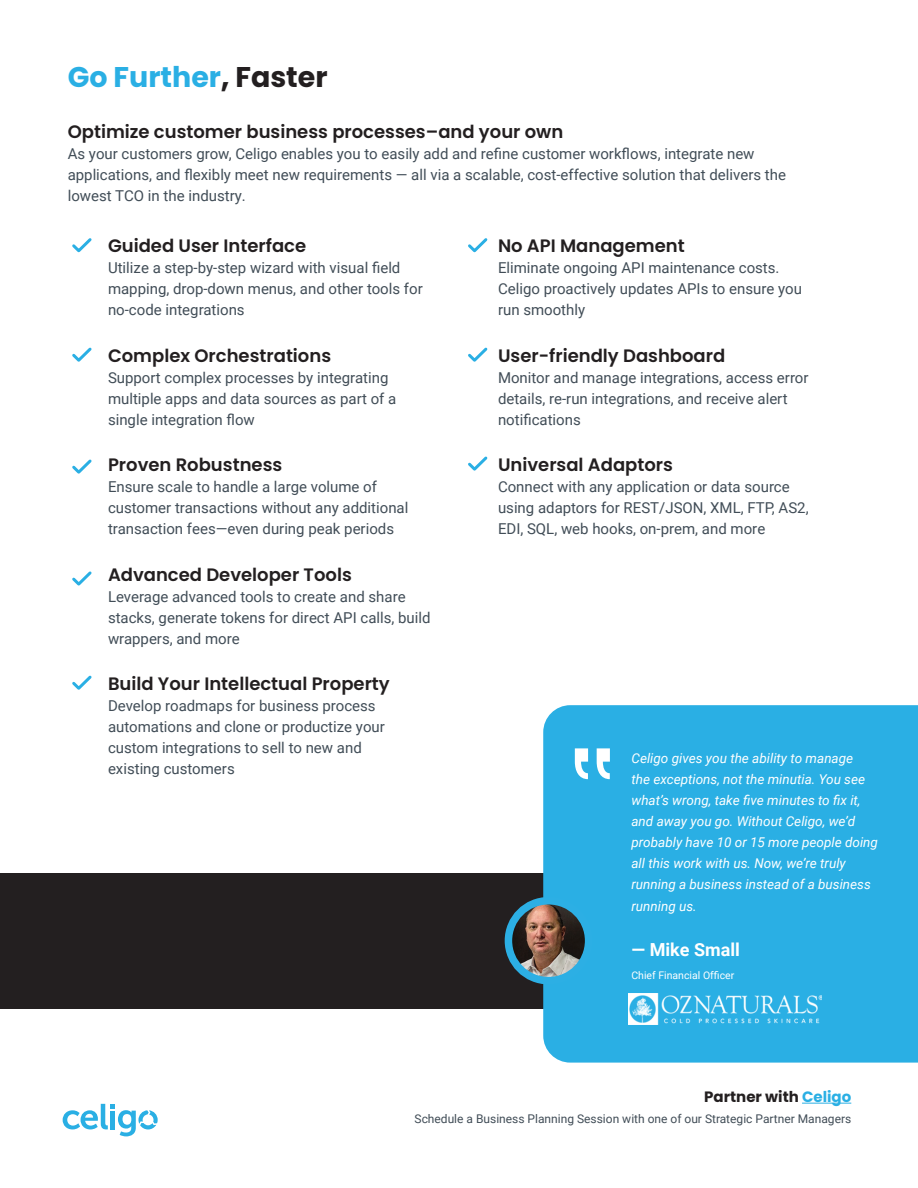
<style>
.page{position:relative;width:918px;height:1188px;background:#fff}
.page>*{position:absolute;margin:0;border:0;box-sizing:border-box;transform-origin:0 0}
.t1{font:700 28.5px "Poppins";color:#2aafe4}
.t2{font:600 18px "Poppins";color:#231f20}
.t3{font:700 18px "Roboto";color:#fff}
.t4{font:15px/21px "Roboto";color:#414d57}
.t5{font:700 15px "Poppins";color:#231f20}
.t6{font:italic 13.5px/21px "Roboto";color:#fff}
.t7{font:12px "Roboto";color:#414d57}
.t8{font:10.5px "Roboto";color:#fff}
.s1{color:#231f20}
.s2{color:#2aafe4}
</style>
<div class="page">
<svg style="left:63px;top:1104px;width:95px;height:32px"></svg>
<div style="left:0;top:873px;width:918px;height:135px;background:#231f20"></div>
<div style="left:543px;top:705px;width:375px;height:358px;background:#2aafe4"></div>
<img style="left:514px;top:901px;width:75px;height:79px">
<div style="left:505px;top:897px;width:87px;height:87px;border:8px solid #2cafe4;border-radius:40px"></div>
<svg style="left:72px;top:238px;width:20px;height:15px"></svg>
<svg style="left:468px;top:238px;width:20px;height:15px"></svg>
<svg style="left:72px;top:347px;width:20px;height:15px"></svg>
<svg style="left:468px;top:347px;width:20px;height:15px"></svg>
<svg style="left:72px;top:459px;width:20px;height:15px"></svg>
<svg style="left:468px;top:456px;width:20px;height:15px"></svg>
<svg style="left:72px;top:571px;width:20px;height:15px"></svg>
<svg style="left:72px;top:675px;width:20px;height:15px"></svg>
<hr style="left:802px;top:1103px;width:49px;height:1px;background:#2aafe4">
<img style="left:628px;top:994px;width:194px;height:30px">
<svg style="left:575px;top:748px;width:35px;height:47px"></svg>
<h1 class="t1" style="left:68px;top:60px;width:261px">Go Further<span class="s1">, Faster</span></h1>
<p class="t2" style="left:68px;top:121px;width:497px">Optimize customer business processes–and your own</p>
<p class="t4" style="left:68px;top:142px;width:720px">As your customers grow, Celigo enables you to easily add and refine customer workflows, integrate new applications, and flexibly meet new requirements — all via a scalable, cost-effective solution that delivers the lowest TCO in the industry.</p>
<p class="t2" style="left:108px;top:235px;width:200px">Guided User Interface</p>
<p class="t4" style="left:108px;top:257px;width:316px">Utilize a step-by-step wizard with visual field mapping, drop-down menus, and other tools for no-code integrations</p>
<p class="t2" style="left:108px;top:345px;width:225px">Complex Orchestrations</p>
<p class="t4" style="left:108px;top:366px;width:290px">Support complex processes by integrating multiple apps and data sources as part of a single integration flow</p>
<p class="t2" style="left:108px;top:454px;width:176px">Proven Robustness</p>
<p class="t4" style="left:108px;top:476px;width:302px">Ensure scale to handle a large volume of customer transactions without any additional transaction fees—even during peak periods</p>
<p class="t2" style="left:108px;top:564px;width:245px">Advanced Developer Tools</p>
<p class="t4" style="left:108px;top:585px;width:324px">Leverage advanced tools to create and share stacks, generate tokens for direct API calls, build wrappers, and more</p>
<p class="t2" style="left:108px;top:673px;width:283px">Build Your Intellectual Property</p>
<p class="t4" style="left:108px;top:695px;width:278px">Develop roadmaps for business process automations and clone or productize your custom integrations to sell to new and existing customers</p>
<p class="t2" style="left:498px;top:235px;width:188px">No API Management</p>
<p class="t4" style="left:498px;top:257px;width:306px">Eliminate ongoing API maintenance costs.<br>Celigo proactively updates APIs to ensure you run smoothly</p>
<p class="t2" style="left:498px;top:345px;width:229px">User-friendly Dashboard</p>
<p class="t4" style="left:498px;top:366px;width:312px">Monitor and manage integrations, access error details, re-run integrations, and receive alert notifications</p>
<p class="t2" style="left:498px;top:454px;width:176px">Universal Adaptors</p>
<p class="t4" style="left:498px;top:476px;width:312px">Connect with any application or data source using adaptors for REST/JSON, XML, FTP, AS2,<br>EDI, SQL, web hooks, on-prem, and more</p>
<p class="t6" style="left:631px;top:747px;width:248px">Celigo gives you the ability to manage<br>the exceptions, not the minutia. You see what’s wrong, take five minutes to fix it, and away you go. Without Celigo, we’d probably have 10 or 15 more people doing all this work with us. Now, we’re truly running a business instead of a business</p>
<p class="t6" style="left:631px;top:896px;width:67px">running us.</p>
<p class="t3" style="left:631px;top:937px;width:110px">— Mike Small</p>
<p class="t8" style="left:631px;top:968px;width:104px">Chief Financial Officer</p>
<p class="t5" style="left:704px;top:1088px;width:149px">Partner with <span class="s2">Celigo</span></p>
<p class="t7" style="left:415px;top:1110px;width:438px">Schedule a Business Planning Session with one of our Strategic Partner Managers</p>
</div>
